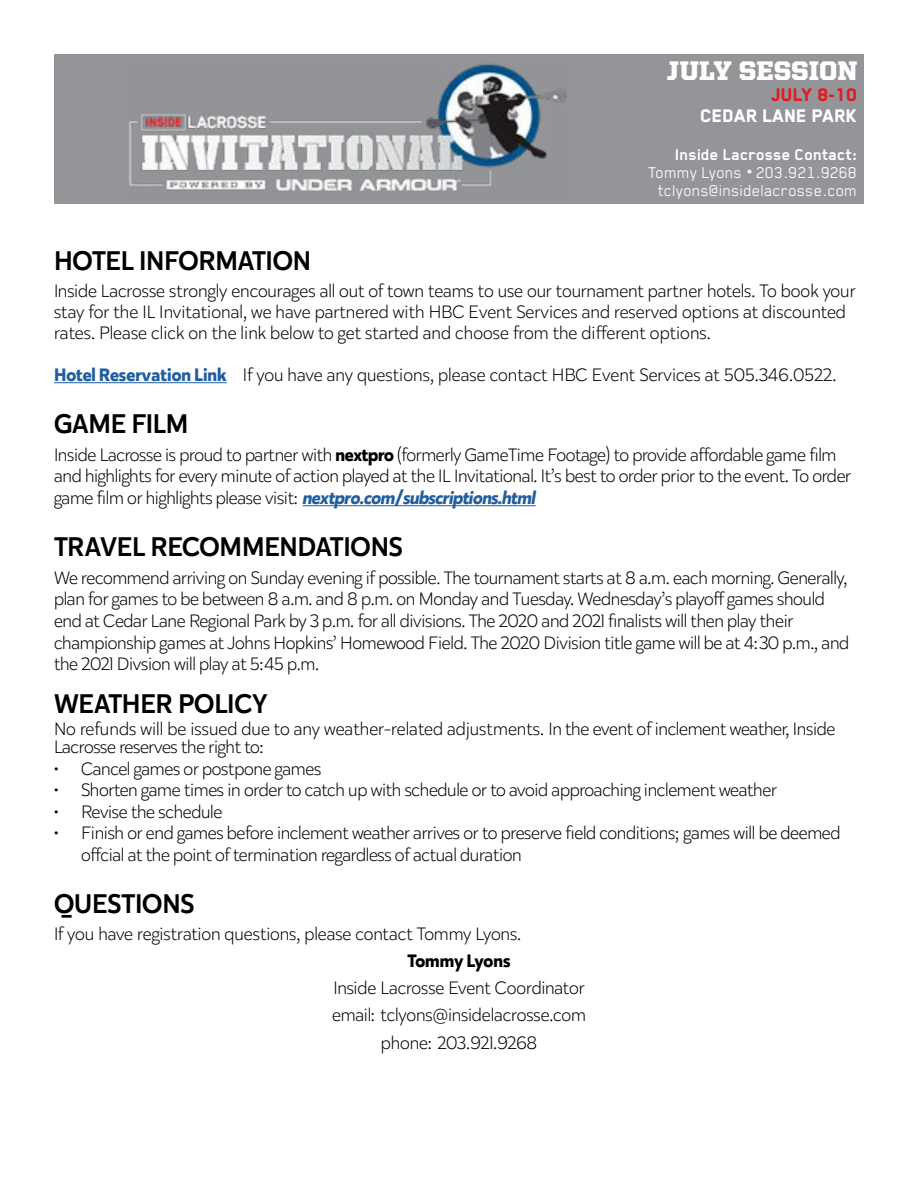
<style>
.page{position:relative;width:918px;height:1188px;background:#fff}
.page>*{position:absolute;margin:0;border:0;box-sizing:border-box;transform-origin:0 0}
.t1{font:500 27px "Karu";letter-spacing:-.01em;color:#000}
.t2{font:900 27px "United Serif Reg";color:#fff}
.t3{font:800 21px "Blender";color:#fff}
.t4{font:800 21px "Blender";color:#e21a22}
.t5{font:300 18px/21.6px "Karu";letter-spacing:-.02em;color:#000}
.t6{font:300 18px/21px "Karu";color:#000}
.t7{font:18px/18px "Blender";color:#fff;text-align:right}
.t8{font:700 18px "Karu";letter-spacing:-.01em;color:#000}
.s1{font-weight:700}
.s2{font-family:"Locator"}
.s3{font-weight:700;color:#215e9e}
.s4{font-weight:700;font-style:italic;color:#215e9e}
</style>
<div class="page">
<div style="left:54px;top:54px;width:810px;height:149px;background:#939598"></div>
<img style="left:129px;top:63px;width:438px;height:128px">
<hr style="left:54px;top:382px;width:173px;height:1px;background:#215e9e">
<hr style="left:303px;top:505px;width:233px;height:1px;background:#215e9e">
<h1 class="t2" style="left:667px;top:56px;width:192px">JULY SESSION</h1>
<p class="t4" style="left:772px;top:83px;width:87px">JULY 8-10</p>
<p class="t3" style="left:701px;top:104px;width:158px">CEDAR LANE PARK</p>
<p class="t7" style="left:649px;top:144px;width:210px"><span class="s1">Inside Lacrosse Contact:<br></span>Tommy Lyons <span class="s2">•</span> 203.921.9268 tclyons@insidelacrosse.com</p>
<h1 class="t1" style="left:54px;top:242px;width:259px">HOTEL INFORMATION</h1>
<p class="t6" style="left:54px;top:280px;width:803px">Inside Lacrosse strongly encourages all out of town teams to use our tournament partner hotels. To book your stay for the IL Invitational, we have partnered with HBC Event Services and reserved options at discounted rates. Please click on the link below to get started and choose from the different options.</p>
<p class="t6" style="left:54px;top:364px;width:784px"><span class="s3">Hotel Reservation Link</span> If you have any questions, please contact HBC Event Services at 505.346.0522.</p>
<h1 class="t1" style="left:54px;top:405px;width:136px">GAME FILM</h1>
<p class="t5" style="left:54px;top:443px;width:799px">Inside Lacrosse is proud to partner with <span class="s1">nextpro</span> (formerly GameTime Footage) to provide affordable game film and highlights for every minute of action played at the IL Invitational. It’s best to order prior to the event. To order game film or highlights please visit: <span class="s4">nextpro.com/subscriptions.html</span></p>
<h1 class="t1" style="left:54px;top:528px;width:350px">TRAVEL RECOMMENDATIONS</h1>
<p class="t5" style="left:54px;top:566px;width:797px">We recommend arriving on Sunday evening if possible. The tournament starts at 8 a.m. each morning. Generally, plan for games to be between 8 a.m. and 8 p.m. on Monday and Tuesday. Wednesday’s playoff games should end at Cedar Lane Regional Park by 3 p.m. for all divisions. The 2020 and 2021 finalists will then play their championship games at Johns Hopkins’ Homewood Field. The 2020 Division title game will be at 4:30 p.m., and the 2021 Divsion will play at 5:45 p.m.</p>
<h1 class="t1" style="left:54px;top:685px;width:215px">WEATHER POLICY</h1>
<p class="t5" style="left:54px;top:719px;width:783px;line-height:18px">No refunds will be issued due to any weather-related adjustments. In the event of inclement weather, Inside<br>Lacrosse reserves the right to:</p>
<p class="t5" style="left:54px;top:757px;width:269px">• Cancel games or postpone games</p>
<p class="t5" style="left:54px;top:779px;width:724px">• Shorten game times in order to catch up with schedule or to avoid approaching inclement weather</p>
<p class="t5" style="left:54px;top:800px;width:170px">• Revise the schedule</p>
<p class="t5" style="left:81px;top:822px;width:761px;text-indent:-27px">• Finish or end games before inclement weather arrives or to preserve field conditions; games will be deemed offcial at the point of termination regardless of actual duration</p>
<h1 class="t1" style="left:54px;top:885px;width:142px">QUESTIONS</h1>
<p class="t5" style="left:54px;top:923px;width:469px">If you have registration questions, please contact Tommy Lyons.</p>
<p class="t8" style="left:407px;top:948px;width:105px">Tommy Lyons</p>
<p class="t5" style="left:332px;top:974px;width:255px;line-height:27.3px;text-align:center">Inside Lacrosse Event Coordinator email: tclyons@insidelacrosse.com phone: 203.921.9268</p>
</div>
